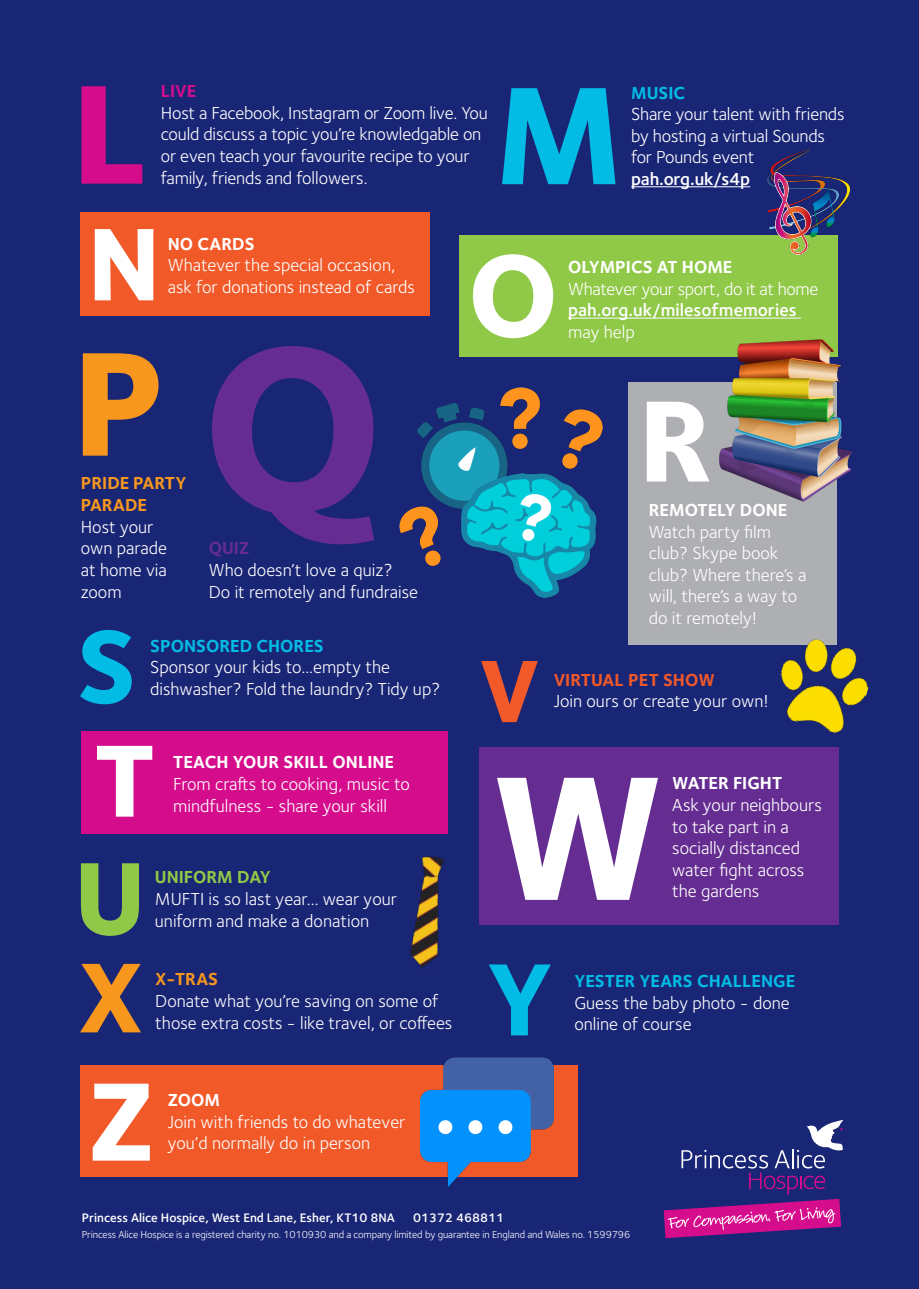
<style>
.page{position:relative;width:919px;height:1289px;background:#fff}
.page>*{position:absolute;margin:0;border:0;box-sizing:border-box;transform-origin:0 0}
.t1{font:800 240.75px "Foundry Sterling";color:#652d91}
.t2{font:800 182.85px "Foundry Sterling";color:#fff}
.t3{font:800 153.45px "Foundry Sterling";color:#f7971d}
.t4{font:800 145.95px "Foundry Sterling";color:#d50d8c}
.t5{font:800 143.85px "Foundry Sterling";color:#02bce5}
.t6{font:800 119.7px "Foundry Sterling";color:#fff}
.t7{font:800 115.35px "Foundry Sterling";color:#fff}
.t8{font:800 106.8px "Foundry Sterling";color:#fff}
.t9{font:800 106.35px "Foundry Sterling";color:#02bce5}
.t10{font:800 106.05px "Foundry Sterling";color:#02bce5}
.t11{font:800 106.05px "Foundry Sterling";color:#90c848}
.t12{font:800 106.05px "Foundry Sterling";color:#fff}
.t13{font:800 102.75px "Foundry Sterling";color:#f7971d}
.t14{font:800 91.65px "Foundry Sterling";color:#f15929}
.t15{font:18px/21.6px "Foundry Sterling";color:#fff}
.t16{font:700 18px "Foundry Sterling";color:#fff}
.t17{font:700 18px "Foundry Sterling";color:#02bce5}
.t18{font:600 18px "Foundry Sterling";color:#fff}
.t19{font:18px "Foundry Sterling";letter-spacing:-.02em;color:#fff}
.t20{font:700 18px/21.6px "Foundry Sterling";color:#f7971d}
.t21{font:700 18px "Foundry Sterling";color:#f15929}
.t22{font:700 18px "Foundry Sterling";color:#90c848}
.t23{font:700 18px "Foundry Sterling";color:#d50d8c}
.t24{font:700 18px "Foundry Sterling";color:#652d91}
.t25{font:600 12.75px "Foundry Sterling";color:#fff}
.t26{font:10.5px "Foundry Sterling";letter-spacing:-.01em;color:#fff}
</style>
<div class="page">
<div style="left:0;top:0;width:918px;height:1288px;background:#192575"></div>
<hr style="left:631px;top:186px;width:119px;height:1px;background:#fff">
<div style="left:80px;top:212px;width:350px;height:104px;background:#f15929"></div>
<div style="left:80px;top:1064px;width:497px;height:112px;background:#f15929"></div>
<div style="left:479px;top:747px;width:359px;height:178px;background:#652d91"></div>
<div style="left:459px;top:235px;width:379px;height:122px;background:#90c848"></div>
<div style="left:628px;top:382px;width:208px;height:262px;background:#aeafb3"></div>
<hr style="left:568px;top:317px;width:233px;height:1px;background:#fff">
<div style="left:81px;top:731px;width:367px;height:102px;background:#d50d8c"></div>
<img style="left:767px;top:150px;width:82px;height:105px">
<img style="left:400px;top:388px;width:202px;height:209px">
<img style="left:719px;top:339px;width:133px;height:163px">
<img style="left:769px;top:632px;width:100px;height:101px">
<img style="left:408px;top:856px;width:37px;height:114px">
<img style="left:420px;top:1057px;width:133px;height:130px">
<svg style="left:663px;top:1120px;width:180px;height:118px"></svg>
<h3 class="t4" style="left:72px;top:44px;width:80px">L</h3>
<p class="t23" style="left:161px;top:80px;width:37px">LIVE</p>
<p class="t15" style="left:161px;top:102px;width:328px">Host a Facebook, Instagram or Zoom live. You could discuss a topic you’re knowledgable on or even teach your favourite recipe to your</p>
<p class="t15" style="left:161px;top:167px;width:208px">family, friends and followers.</p>
<h3 class="t5" style="left:495px;top:46px;width:128px">M</h3>
<p class="t17" style="left:631px;top:82px;width:56px">MUSIC</p>
<p class="t15" style="left:631px;top:103px;width:215px">Share your talent with friends by hosting a virtual Sounds for Pounds event</p>
<p class="t18" style="left:631px;top:168px;width:121px">pah.org.uk/s4p</p>
<h3 class="t8" style="left:88px;top:198px;width:74px">N</h3>
<p class="t16" style="left:168px;top:233px;width:88px">NO CARDS</p>
<p class="t15" style="left:168px;top:254px;width:229px">Whatever the special occasion,</p>
<p class="t15" style="left:168px;top:276px;width:248px">ask for donations instead of cards</p>
<h3 class="t3" style="left:73px;top:308px;width:96px">P</h3>
<p class="t20" style="left:81px;top:473px;width:107px">PRIDE PARTY<br>PARADE</p>
<p class="t15" style="left:81px;top:516px;width:88px">Host your own parade at home via zoom</p>
<h1 class="t1" style="left:202px;top:280px;width:182px">Q</h1>
<p class="t24" style="left:209px;top:537px;width:42px">QUIZ</p>
<p class="t15" style="left:209px;top:559px;width:211px">Who doesn’t love a quiz?<br>Do it remotely and fundraise</p>
<h3 class="t10" style="left:77px;top:601px;width:61px">S</h3>
<p class="t17" style="left:150px;top:634px;width:175px">SPONSORED CHORES</p>
<p class="t15" style="left:150px;top:656px;width:291px">Sponsor your kids to...empty the dishwasher? Fold the laundry? Tidy up?</p>
<h3 class="t12" style="left:94px;top:715px;width:62px">T</h3>
<p class="t16" style="left:173px;top:751px;width:222px">TEACH YOUR SKILL ONLINE</p>
<p class="t15" style="left:173px;top:773px;width:238px">From crafts to cooking, music to mindfulness - share your skill</p>
<h3 class="t11" style="left:74px;top:832px;width:72px">U</h3>
<p class="t22" style="left:155px;top:866px;width:117px">UNIFORM DAY</p>
<p class="t15" style="left:155px;top:888px;width:244px">MUFTI is so last year... wear your uniform and make a donation</p>
<h3 class="t6" style="left:468px;top:221px;width:92px">O</h3>
<p class="t16" style="left:568px;top:256px;width:166px">OLYMPICS AT HOME</p>
<p class="t19" style="left:568px;top:278px;width:251px">Whatever your sport, do it at home</p>
<p class="t18" style="left:568px;top:299px;width:230px">pah.org.uk/milesofmemories</p>
<p class="t15" style="left:568px;top:321px;width:68px">may help</p>
<h3 class="t6" style="left:638px;top:367px;width:75px">R</h3>
<p class="t16" style="left:648px;top:499px;width:140px">REMOTELY DONE</p>
<p class="t15" style="left:648px;top:521px;width:159px">Watch party film club? Skype book club? Where there’s a will, there’s a way to do it remotely!</p>
<h3 class="t14" style="left:479px;top:634px;width:62px">V</h3>
<p class="t21" style="left:553px;top:668px;width:162px">VIRTUAL PET SHOW</p>
<p class="t15" style="left:553px;top:690px;width:216px">Join ours or create your own!</p>
<h2 class="t2" style="left:490px;top:724px;width:177px">W</h2>
<p class="t16" style="left:672px;top:772px;width:111px">WATER FIGHT</p>
<p class="t15" style="left:672px;top:794px;width:151px">Ask your neighbours to take part in a socially distanced water fight across</p>
<p class="t15" style="left:672px;top:880px;width:89px">the gardens</p>
<h3 class="t13" style="left:77px;top:933px;width:68px">X</h3>
<h3 class="t9" style="left:486px;top:933px;width:69px">Y</h3>
<p class="t20" style="left:155px;top:969px;width:64px">X-TRAS</p>
<p class="t15" style="left:155px;top:990px;width:298px">Donate what you’re saving on some of those extra costs - like travel, or coffees</p>
<h3 class="t7" style="left:88px;top:1050px;width:69px">Z</h3>
<p class="t16" style="left:168px;top:1089px;width:54px">ZOOM</p>
<p class="t15" style="left:168px;top:1110px;width:239px">Join with friends to do whatever</p>
<p class="t15" style="left:168px;top:1132px;width:204px">you’d normally do in person</p>
<p class="t25" style="left:82px;top:1209px;width:314px">Princess Alice Hospice, West End Lane, Esher, KT10 8NA</p>
<p class="t25" style="left:413px;top:1209px;width:92px">01372 468811</p>
<p class="t17" style="left:574px;top:970px;width:222px">YESTER YEARS CHALLENGE</p>
<p class="t15" style="left:574px;top:991px;width:217px">Guess the baby photo - done online of course</p>
<p class="t26" style="left:82px;top:1228px;width:550px">Princess Alice Hospice is a registered charity no. 1010930 and a company limited by guarantee in England and Wales no. 1599796</p>
</div>
